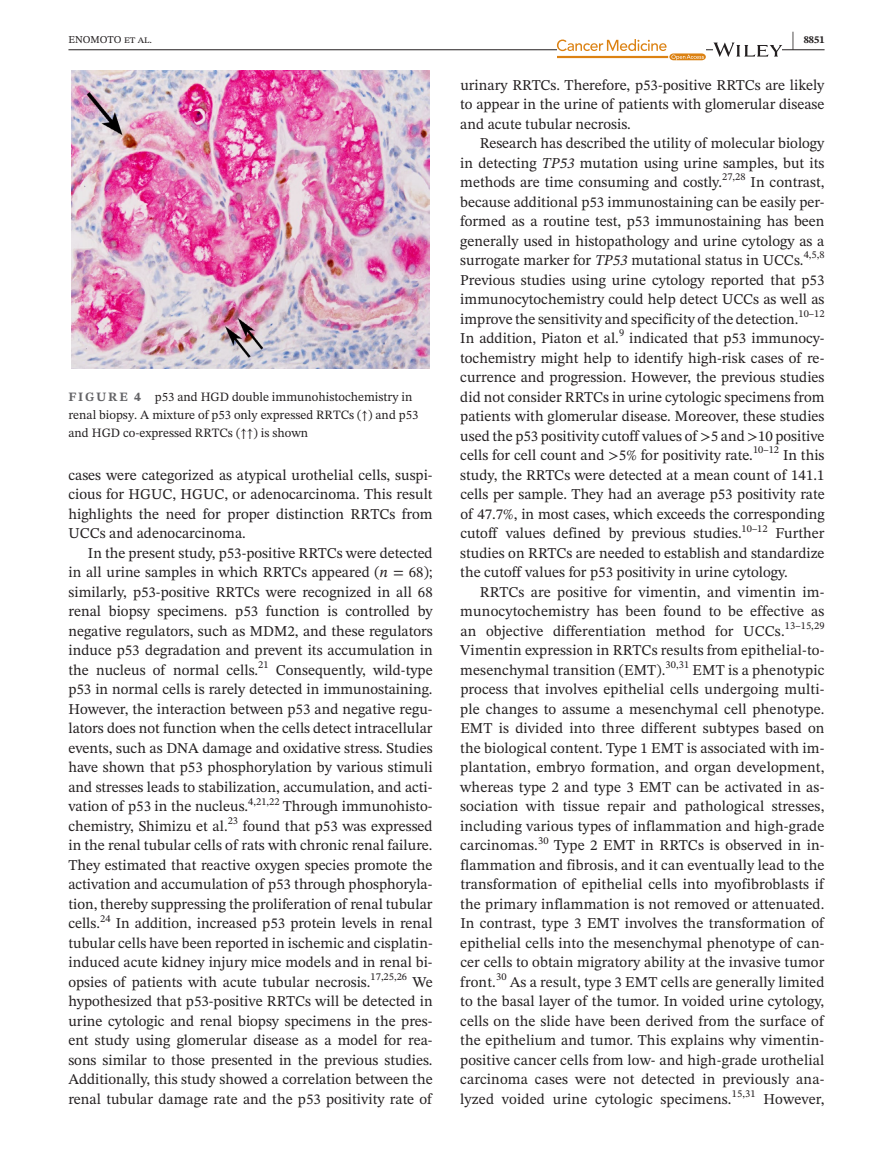
<style>
.page{position:relative;width:893px;height:1174px;background:#fff}
.page>*{position:absolute;margin:0;border:0;box-sizing:border-box;transform-origin:0 0}
.t1{font:700 21px "STIX Two Text";color:#231f20;scale:.42 1}
.t2{font:15px/19.5px "STIX Two Text";color:#231f20;text-align:justify}
.t3{font:12.75px/18px "STIX Two Text";color:#231f20}
.t4{font:10.5px "STIX Two Text";color:#231f20}
.t5{font:700 10.5px "STIX Two Text";color:#231f20}
.s1{font-weight:700;color:#636366}
.s2{font-family:"STIX"}
.s3{font-style:italic}
</style>
<div class="page">
<hr style="left:68px;top:49px;width:756px;height:1px;background:#231f20">
<svg style="left:557px;top:39px;width:149px;height:21px"></svg>
<svg style="left:713px;top:43px;width:69px;height:14px"></svg>
<div style="left:68px;top:70px;width:365px;height:299px;background:linear-gradient(to bottom,#fff,#fff)"></div>
<img style="left:72px;top:70px;width:357px;height:299px">
<h1 class="t1" style="left:792px;top:24px;width:8px">|</h1>
<p class="t4" style="left:68px;top:32px;width:85px">ENOMOTO et al.</p>
<p class="t5" style="left:804px;top:32px;width:22px">8851</p>
<p class="t3" style="left:68px;top:388px;width:351px"><span class="s1">FIGURE 4</span> p53 and HGD double immunohistochemistry in renal biopsy. A mixture of p53 only expressed RRTCs (<span class="s2">↑</span>) and p53 and HGD co-expressed RRTCs (<span class="s2">↑↑</span>) is shown</p>
<p class="t2" style="left:68px;top:465px;width:366px">cases were categorized as atypical urothelial cells, suspi&shy;cious for HGUC, HGUC, or adenocarcinoma. This result highlights the need for proper distinction RRTCs from UCCs and adenocarcinoma.</p>
<p class="t2" style="left:69px;top:543px;width:366px;text-indent:19px">In the present study, p53-positive RRTCs were detected in all urine samples in which RRTCs appeared (<span class="s3">n</span> = 68); similarly, p53-positive RRTCs were recognized in all 68 renal biopsy specimens. p53 function is controlled by negative regulators, such as MDM2, and these regulators induce p53 degradation and prevent its accumulation in the nucleus of normal cells.</p>
<p class="t4" style="left:258px;top:657px;width:12px">21</p>
<p class="t2" style="left:68px;top:660px;width:366px;text-indent:207px">Consequently, wild-type p53 in normal cells is rarely detected in immunostaining.<br>However, the interaction between p53 and negative regu&shy;lators does not function when the cells detect intracellular events, such as DNA damage and oxidative stress. Studies have shown that p53 phosphorylation by various stimuli and stresses leads to stabilization, accumulation, and acti&shy;vation of p53 in the nucleus.</p>
<p class="t4" style="left:248px;top:793px;width:33px">4,21,22</p>
<p class="t2" style="left:283px;top:796px;width:151px">Through immunohisto-</p>
<p class="t2" style="left:68px;top:816px;width:161px">chemistry, Shimizu et al.</p>
<p class="t4" style="left:228px;top:813px;width:12px">23</p>
<p class="t2" style="left:68px;top:816px;width:366px;text-indent:174px">found that p53 was expressed in the renal tubular cells of rats with chronic renal failure.<br>They estimated that reactive oxygen species promote the activation and accumulation of p53 through phosphoryla&shy;tion, thereby suppressing the proliferation of renal tubular cells.</p>
<p class="t4" style="left:100px;top:910px;width:12px">24</p>
<p class="t2" style="left:68px;top:913px;width:366px;text-indent:47px">In addition, increased p53 protein levels in renal tubular cells have been reported in ischemic and cisplatin&shy;induced acute kidney injury mice models and in renal bi&shy;opsies of patients with acute tubular necrosis.</p>
<p class="t4" style="left:371px;top:969px;width:38px">17,25,26</p>
<p class="t2" style="left:68px;top:972px;width:366px;text-indent:344px">We hypothesized that p53-positive RRTCs will be detected in urine cytologic and renal biopsy specimens in the pres&shy;ent study using glomerular disease as a model for rea&shy;sons similar to those presented in the previous studies.<br>Additionally, this study showed a correlation between the renal tubular damage rate and the p53 positivity rate of</p>
<p class="t2" style="left:460px;top:75px;width:366px">urinary RRTCs. Therefore, p53-positive RRTCs are likely to appear in the urine of patients with glomerular disease and acute tubular necrosis.</p>
<p class="t2" style="left:460px;top:133px;width:366px;text-indent:19px">Research has described the utility of molecular biology in detecting <span class="s3">TP53</span> mutation using urine samples, but its methods are time consuming and costly.<sup>27,28</sup> In contrast, because additional p53 immunostaining can be easily per&shy;formed as a routine test, p53 immunostaining has been generally used in histopathology and urine cytology as a surrogate marker for <span class="s3">TP53</span> mutational status in UCCs.</p>
<p class="t4" style="left:804px;top:247px;width:22px">4,5,8</p>
<p class="t2" style="left:460px;top:270px;width:366px">Previous studies using urine cytology reported that p53 immunocytochemistry could help detect UCCs as well as improve the sensitivity and specificity of the detection.</p>
<p class="t4" style="left:798px;top:306px;width:28px">10–12</p>
<p class="t2" style="left:460px;top:328px;width:160px">In addition, Piaton et al.</p>
<p class="t4" style="left:619px;top:325px;width:7px">9</p>
<p class="t2" style="left:460px;top:328px;width:366px;text-indent:169px">indicated that p53 immunocy&shy;tochemistry might help to identify high-risk cases of re&shy;currence and progression. However, the previous studies did not consider RRTCs in urine cytologic specimens from patients with glomerular disease. Moreover, these studies used the p53 positivity cutoff values of &gt;5 and &gt;10 positive cells for cell count and &gt;5% for positivity rate.</p>
<p class="t4" style="left:753px;top:442px;width:28px">10–12</p>
<p class="t2" style="left:460px;top:445px;width:366px;text-indent:323px">In this study, the RRTCs were detected at a mean count of 141.1 cells per sample. They had an average p53 positivity rate of 47.7%, in most cases, which exceeds the corresponding cutoff values defined by previous studies.</p>
<p class="t4" style="left:742px;top:520px;width:28px">10–12</p>
<p class="t2" style="left:460px;top:523px;width:366px;text-indent:315px">Further studies on RRTCs are needed to establish and standardize the cutoff values for p53 positivity in urine cytology.</p>
<p class="t2" style="left:460px;top:582px;width:366px;text-indent:20px">RRTCs are positive for vimentin, and vimentin im&shy;munocytochemistry has been found to be effective as an objective differentiation method for UCCs.</p>
<p class="t4" style="left:785px;top:618px;width:41px">13–15,29</p>
<p class="t2" style="left:460px;top:640px;width:366px">Vimentin expression in RRTCs results from epithelial-to&shy;mesenchymal transition (EMT).</p>
<p class="t4" style="left:666px;top:657px;width:25px">30,31</p>
<p class="t2" style="left:460px;top:660px;width:366px;text-indent:232px">EMT is a phenotypic process that involves epithelial cells undergoing multi&shy;ple changes to assume a mesenchymal cell phenotype.<br>EMT is divided into three different subtypes based on the biological content. Type 1 EMT is associated with im&shy;plantation, embryo formation, and organ development, whereas type 2 and type 3 EMT can be activated in as&shy;sociation with tissue repair and pathological stresses, including various types of inflammation and high-grade carcinomas.</p>
<p class="t4" style="left:538px;top:832px;width:12px">30</p>
<p class="t2" style="left:460px;top:835px;width:366px;text-indent:93px">Type 2 EMT in RRTCs is observed in in&shy;flammation and fibrosis, and it can eventually lead to the transformation of epithelial cells into myofibroblasts if the primary inflammation is not removed or attenuated.<br>In contrast, type 3 EMT involves the transformation of epithelial cells into the mesenchymal phenotype of can&shy;cer cells to obtain migratory ability at the invasive tumor front.</p>
<p class="t4" style="left:496px;top:969px;width:12px">30</p>
<p class="t2" style="left:460px;top:972px;width:366px;text-indent:50px">As a result, type 3 EMT cells are generally limited to the basal layer of the tumor. In voided urine cytology, cells on the slide have been derived from the surface of the epithelium and tumor. This explains why vimentin&shy;positive cancer cells from low- and high-grade urothelial carcinoma cases were not detected in previously ana&shy;lyzed voided urine cytologic specimens.</p>
<p class="t4" style="left:732px;top:1086px;width:25px">15,31</p>
<p class="t2" style="left:763px;top:1089px;width:63px">However,</p>
</div>
